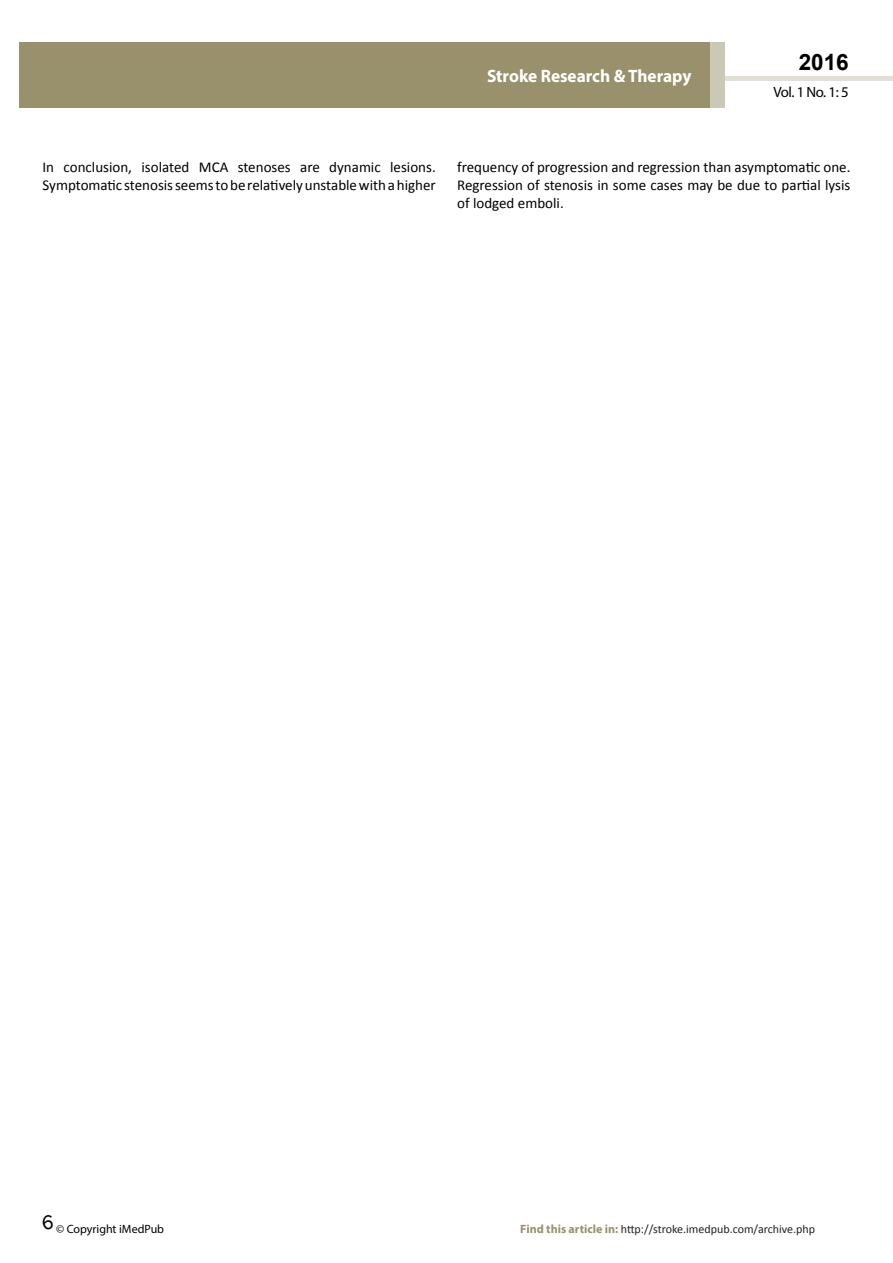
<style>
.page{position:relative;width:893px;height:1263px;background:#fff}
.page>*{position:absolute;margin:0;border:0;box-sizing:border-box;transform-origin:0 0}
.t1{font:25.5px "Tunga";color:#000}
.t2{font:700 22.5px "Arial";color:#000}
.t3{font:700 18px "Myriad Pro";color:#fff;scale:.96 1}
.t4{font:15px/18px "Calibri";color:#000}
.t5{font:14.85px "Myriad Pro";color:#000}
.t6{font:12px "Calibri";color:#221e1f}
.t7{font:12px "Myriad Pro";color:#000}
.s1{font-family:"Myriad Pro";font-weight:700;color:#98916c}
</style>
<div class="page">
<div style="left:725px;top:76px;width:168px;height:5px;background:#e2dfd4"></div>
<div style="left:19px;top:42px;width:690px;height:66px;background:#98916c"></div>
<div style="left:709px;top:42px;width:16px;height:66px;background:#cbc8b5"></div>
<p class="t3" style="left:487px;top:64px;width:214px">Stroke Research &amp; Therapy</p>
<p class="t3" style="left:585px;top:74px;width:128px">ISSN 1698-9465</p>
<h2 class="t2" style="left:799px;top:47px;width:52px">2016</h2>
<p class="t5" style="left:773px;top:83px;width:77px">Vol. 1 No. 1: 5</p>
<p class="t4" style="left:43px;top:158px;width:395px">In conclusion, isolated MCA stenoses are dynamic lesions.<br>Symptomatic stenosis seems to be relatively unstable with a higher</p>
<p class="t4" style="left:457px;top:158px;width:395px;text-align:justify">frequency of progression and regression than asymptomatic one.<br>Regression of stenosis in some cases may be due to partial lysis of lodged emboli.</p>
<h1 class="t1" style="left:42px;top:1205px;width:14px">6</h1>
<p class="t7" style="left:56px;top:1222px;width:110px">© Copyright iMedPub</p>
<p class="t6" style="left:520px;top:1222px;width:296px"><span class="s1">Find this article in:</span> http://stroke.imedpub.com/archive.php</p>
</div>
